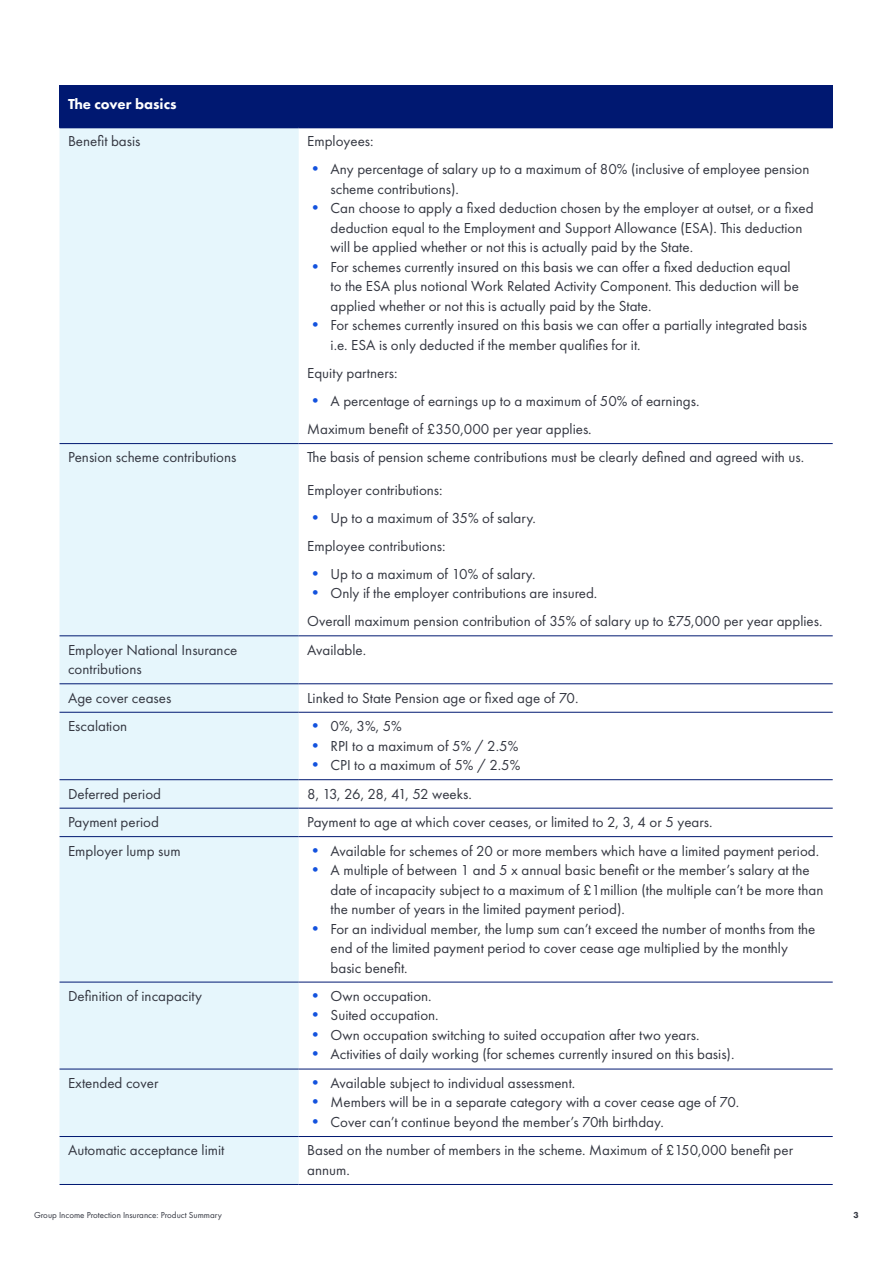
<style>
.page{position:relative;width:893px;height:1263px;background:#fff}
.page>*{position:absolute;margin:0;border:0;box-sizing:border-box;transform-origin:0 0}
.Body_Copy{font:15px/19.5px "Futura PT";color:#343741}
.Body_Copy-2{font:15px "Futura PT";letter-spacing:-.035em;color:#343741}
.Table_Subhead_WHITE{font:800 15px "Futura PT";color:#fff}
.t1{font:9px "Futura PT";color:#343741}
.t2{font:800 9px "Futura PT";color:#343741}
.s1{font-size:16.5px;color:#1352de}
</style>
<div class="page">
<div style="left:60px;top:85px;width:773px;height:43px;background:#001871"></div>
<div style="left:60px;top:128px;width:239px;height:1056px;background:#e6f6fc"></div>
<hr style="left:60px;top:443px;width:239px;height:1px;background:#001871">
<hr style="left:299px;top:443px;width:534px;height:1px;background:#001871">
<hr style="left:60px;top:635px;width:239px;height:1px;background:#001871">
<hr style="left:299px;top:635px;width:534px;height:1px;background:#001871">
<hr style="left:60px;top:683px;width:239px;height:1px;background:#001871">
<hr style="left:299px;top:683px;width:534px;height:1px;background:#001871">
<hr style="left:60px;top:712px;width:239px;height:1px;background:#001871">
<hr style="left:299px;top:712px;width:534px;height:1px;background:#001871">
<hr style="left:60px;top:779px;width:239px;height:1px;background:#001871">
<hr style="left:299px;top:779px;width:534px;height:1px;background:#001871">
<hr style="left:60px;top:808px;width:239px;height:1px;background:#001871">
<hr style="left:299px;top:808px;width:534px;height:1px;background:#001871">
<hr style="left:60px;top:836px;width:239px;height:1px;background:#001871">
<hr style="left:299px;top:836px;width:534px;height:1px;background:#001871">
<hr style="left:60px;top:982px;width:239px;height:1px;background:#001871">
<hr style="left:299px;top:982px;width:534px;height:1px;background:#001871">
<hr style="left:60px;top:1069px;width:239px;height:1px;background:#001871">
<hr style="left:299px;top:1069px;width:534px;height:1px;background:#001871">
<hr style="left:60px;top:1136px;width:239px;height:1px;background:#001871">
<hr style="left:299px;top:1136px;width:534px;height:1px;background:#001871">
<hr style="left:60px;top:1184px;width:239px;height:1px;background:#001871">
<hr style="left:299px;top:1184px;width:534px;height:1px;background:#001871">
<p class="Table_Subhead_WHITE" style="left:68px;top:95px;width:110px">The cover basics</p>
<p class="Body_Copy" style="left:68px;top:132px;width:74px">Benefit basis</p>
<p class="Body_Copy" style="left:307px;top:132px;width:68px">Employees:</p>
<p class="Body_Copy" style="left:331px;top:160px;width:480px;text-indent:-23px"><span class="s1">•</span> Any percentage of salary up to a maximum of 80% (inclusive of employee pension scheme contributions).</p>
<p class="Body_Copy" style="left:331px;top:199px;width:485px;text-indent:-23px"><span class="s1">•</span> Can choose to apply a fixed deduction chosen by the employer at outset, or a fixed deduction equal to the Employment and Support Allowance (ESA). This deduction will be applied whether or not this is actually paid by the State.</p>
<p class="Body_Copy" style="left:331px;top:257px;width:470px;text-indent:-23px"><span class="s1">•</span> For schemes currently insured on this basis we can offer a fixed deduction equal to the ESA plus notional Work Related Activity Component. This deduction will be applied whether or not this is actually paid by the State.</p>
<p class="Body_Copy" style="left:331px;top:316px;width:478px;text-indent:-23px"><span class="s1">•</span> For schemes currently insured on this basis we can offer a partially integrated basis i.e. ESA is only deducted if the member qualifies for it.</p>
<p class="Body_Copy" style="left:307px;top:363px;width:92px">Equity partners:</p>
<p class="Body_Copy" style="left:307px;top:391px;width:394px"><span class="s1">•</span> A percentage of earnings up to a maximum of 50% of earnings.</p>
<p class="Body_Copy" style="left:307px;top:419px;width:286px">Maximum benefit of £350,000 per year applies.</p>
<p class="Body_Copy" style="left:68px;top:448px;width:170px">Pension scheme contributions</p>
<p class="Body_Copy" style="left:307px;top:448px;width:498px">The basis of pension scheme contributions must be clearly defined and agreed with us.</p>
<p class="Body_Copy" style="left:307px;top:480px;width:137px">Employer contributions:</p>
<p class="Body_Copy" style="left:307px;top:508px;width:230px"><span class="s1">•</span> Up to a maximum of 35% of salary.</p>
<p class="Body_Copy" style="left:307px;top:536px;width:140px">Employee contributions:</p>
<p class="Body_Copy" style="left:307px;top:564px;width:230px"><span class="s1">•</span> Up to a maximum of 10% of salary.</p>
<p class="Body_Copy" style="left:307px;top:583px;width:292px"><span class="s1">•</span> Only if the employer contributions are insured.</p>
<p class="Body_Copy" style="left:307px;top:611px;width:517px">Overall maximum pension contribution of 35% of salary up to £75,000 per year applies.</p>
<p class="Body_Copy" style="left:68px;top:640px;width:171px">Employer National Insurance contributions</p>
<p class="Body_Copy" style="left:307px;top:640px;width:61px">Available.</p>
<p class="Body_Copy" style="left:68px;top:688px;width:105px">Age cover ceases</p>
<p class="Body_Copy" style="left:307px;top:688px;width:273px">Linked to State Pension age or fixed age of 70.</p>
<p class="Body_Copy" style="left:68px;top:716px;width:61px">Escalation</p>
<p class="Body_Copy" style="left:307px;top:716px;width:96px"><span class="s1">•</span> 0%, 3%, 5%</p>
<p class="Body_Copy" style="left:307px;top:736px;width:213px"><span class="s1">•</span> RPI to a maximum of 5% / 2.5%</p>
<p class="Body_Copy" style="left:307px;top:755px;width:215px"><span class="s1">•</span> CPI to a maximum of 5% / 2.5%</p>
<p class="Body_Copy" style="left:68px;top:784px;width:95px">Deferred period</p>
<p class="Body_Copy-2" style="left:307px;top:785px;width:166px">8, 13, 26, 28, 41, 52 weeks.</p>
<p class="Body_Copy" style="left:68px;top:812px;width:92px">Payment period</p>
<p class="Body_Copy" style="left:307px;top:812px;width:407px">Payment to age at which cover ceases, or limited to 2, 3, 4 or 5 years.</p>
<p class="Body_Copy" style="left:68px;top:841px;width:114px">Employer lump sum</p>
<p class="Body_Copy" style="left:307px;top:841px;width:513px"><span class="s1">•</span> Available for schemes of 20 or more members which have a limited payment period.</p>
<p class="Body_Copy" style="left:331px;top:860px;width:494px;text-indent:-23px"><span class="s1">•</span> A multiple of between 1 and 5 x annual basic benefit or the member’s salary at the date of incapacity subject to a maximum of £1million (the multiple can’t be more than the number of years in the limited payment period).</p>
<p class="Body_Copy" style="left:331px;top:919px;width:486px;text-indent:-23px"><span class="s1">•</span> For an individual member, the lump sum can’t exceed the number of months from the end of the limited payment period to cover cease age multiplied by the monthly basic benefit.</p>
<p class="Body_Copy" style="left:68px;top:986px;width:136px">Definition of incapacity</p>
<p class="Body_Copy" style="left:307px;top:986px;width:126px"><span class="s1">•</span> Own occupation.</p>
<p class="Body_Copy" style="left:307px;top:1006px;width:133px"><span class="s1">•</span> Suited occupation.</p>
<p class="Body_Copy" style="left:307px;top:1025px;width:394px"><span class="s1">•</span> Own occupation switching to suited occupation after two years.</p>
<p class="Body_Copy" style="left:307px;top:1045px;width:429px"><span class="s1">•</span> Activities of daily working (for schemes currently insured on this basis).</p>
<p class="Body_Copy" style="left:68px;top:1073px;width:92px">Extended cover</p>
<p class="Body_Copy" style="left:307px;top:1073px;width:270px"><span class="s1">•</span> Available subject to individual assessment.</p>
<p class="Body_Copy" style="left:307px;top:1092px;width:434px"><span class="s1">•</span> Members will be in a separate category with a cover cease age of 70.</p>
<p class="Body_Copy" style="left:307px;top:1112px;width:358px"><span class="s1">•</span> Cover can’t continue beyond the member’s 70th birthday.</p>
<p class="Body_Copy" style="left:68px;top:1140px;width:158px">Automatic acceptance limit</p>
<p class="Body_Copy" style="left:307px;top:1140px;width:487px">Based on the number of members in the scheme. Maximum of £150,000 benefit per annum.</p>
<p class="t1" style="left:34px;top:1209px;width:189px">Group Income Protection Insurance: Product Summary</p>
<p class="t2" style="left:853px;top:1209px;width:7px">3</p>
</div>
